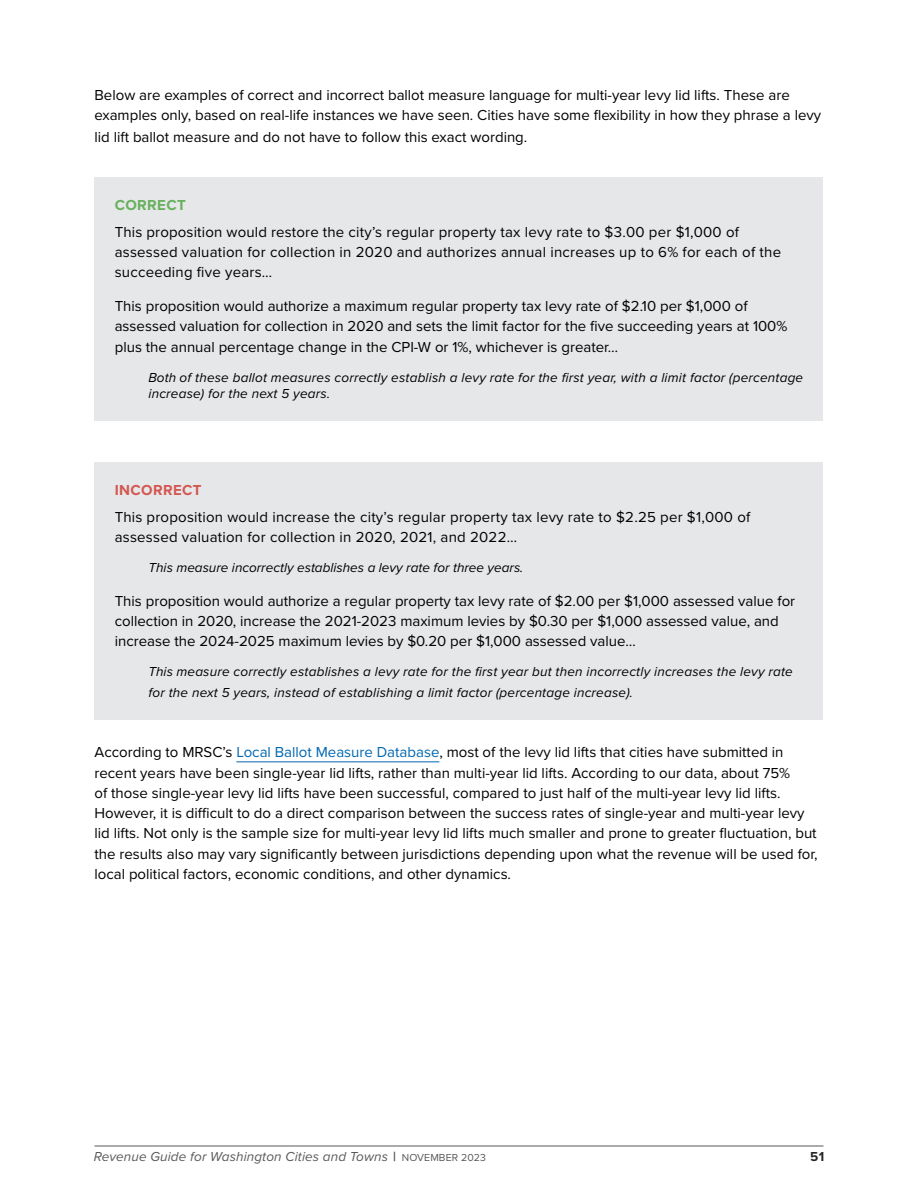
<style>
.page{position:relative;width:918px;height:1188px;background:#fff}
.page>*{position:absolute;margin:0;border:0;box-sizing:border-box;transform-origin:0 0}
.Body_Text{font:15px/20.2px "Proxima Nova";color:#000}
.Quick_Summary{font:15px/20.2px "Proxima Nova";color:#000}
.Quick_Summary-2{font:700 15px "Proxima Nova";letter-spacing:.025em;color:#d35851}
.Quick_Summary-3{font:700 15px "Proxima Nova";letter-spacing:.025em;color:#68b05e}
.Quick_Summary-4{font:italic 13.5px/16.5px "Proxima Nova";letter-spacing:.015em;color:#000}
.t1{font:italic 13.5px "Proxima Nova";letter-spacing:.01em;color:#58595b}
.t2{font:700 13.5px "Proxima Nova";color:#292829}
.s1{color:#0067b1}
.s2{font-weight:700;font-style:normal}
.s3{font-style:normal;font-size:10.5px}
</style>
<div class="page">
<hr style="left:94px;top:1146px;width:730px;height:1px;background:#58595b">
<div style="left:94px;top:178px;width:730px;height:55px;background:#e6e7e8"></div>
<div style="left:94px;top:205px;width:730px;height:96px;background:#e6e7e8"></div>
<div style="left:94px;top:279px;width:730px;height:96px;background:#e6e7e8"></div>
<div style="left:94px;top:351px;width:730px;height:70px;background:#e6e7e8"></div>
<div style="left:94px;top:463px;width:730px;height:55px;background:#e6e7e8"></div>
<div style="left:94px;top:490px;width:730px;height:76px;background:#e6e7e8"></div>
<div style="left:94px;top:541px;width:730px;height:54px;background:#e6e7e8"></div>
<div style="left:94px;top:574px;width:730px;height:96px;background:#e6e7e8"></div>
<div style="left:94px;top:645px;width:730px;height:75px;background:#e6e7e8"></div>
<hr style="left:236px;top:762px;width:203px;height:1px;background:#0067b1">
<p class="Body_Text" style="left:94px;top:84px;width:728px">Below are examples of correct and incorrect ballot measure language for multi-year levy lid lifts. These are examples only, based on real-life instances we have seen. Cities have some flexibility in how they phrase a levy</p>
<p class="Body_Text" style="left:94px;top:127px;width:434px">lid lift ballot measure and do not have to follow this exact wording.</p>
<p class="Quick_Summary-3" style="left:115px;top:194px;width:73px">CORRECT</p>
<p class="Quick_Summary" style="left:115px;top:221px;width:668px">This proposition would restore the city’s regular property tax levy rate to $3.00 per $1,000 of assessed valuation for collection in 2020 and authorizes annual increases up to 6% for each of the succeeding five years…</p>
<p class="Quick_Summary" style="left:115px;top:295px;width:674px">This proposition would authorize a maximum regular property tax levy rate of $2.10 per $1,000 of assessed valuation for collection in 2020 and sets the limit factor for the five succeeding years at 100% plus the annual percentage change in the CPI-W or 1%, whichever is greater…</p>
<p class="Quick_Summary-4" style="left:148px;top:368px;width:656px">Both of these ballot measures correctly establish a levy rate for the first year, with a limit factor (percentage increase) for the next 5 years.</p>
<p class="Quick_Summary-2" style="left:115px;top:479px;width:88px">INCORRECT</p>
<p class="Quick_Summary" style="left:115px;top:506px;width:637px">This proposition would increase the city’s regular property tax levy rate to $2.25 per $1,000 of assessed valuation for collection in 2020, 2021, and 2022…</p>
<p class="Quick_Summary-4" style="left:148px;top:559px;width:376px">This measure incorrectly establishes a levy rate for three years.</p>
<p class="Quick_Summary" style="left:115px;top:590px;width:682px">This proposition would authorize a regular property tax levy rate of $2.00 per $1,000 assessed value for collection in 2020, increase the 2021-2023 maximum levies by $0.30 per $1,000 assessed value, and increase the 2024-2025 maximum levies by $0.20 per $1,000 assessed value…</p>
<p class="Quick_Summary-4" style="left:148px;top:661px;width:646px;line-height:20.2px">This measure correctly establishes a levy rate for the first year but then incorrectly increases the levy rate for the next 5 years, instead of establishing a limit factor (percentage increase).</p>
<p class="Body_Text" style="left:94px;top:742px;width:725px">According to MRSC’s <span class="s1">Local Ballot Measure Database</span>, most of the levy lid lifts that cities have submitted in recent years have been single-year lid lifts, rather than multi-year lid lifts. According to our data, about 75%<br>of those single-year levy lid lifts have been successful, compared to just half of the multi-year levy lid lifts.<br>However, it is difficult to do a direct comparison between the success rates of single-year and multi-year levy lid lifts. Not only is the sample size for multi-year levy lid lifts much smaller and prone to greater fluctuation, but the results also may vary significantly between jurisdictions depending upon what the revenue will be used for, local political factors, economic conditions, and other dynamics.</p>
<p class="t1" style="left:94px;top:1146px;width:394px">Revenue Guide for Washington Cities and Towns <span class="s2">|</span> <span class="s3">NOVEMBER 2023</span></p>
<p class="t2" style="left:810px;top:1147px;width:16px">51</p>
</div>
